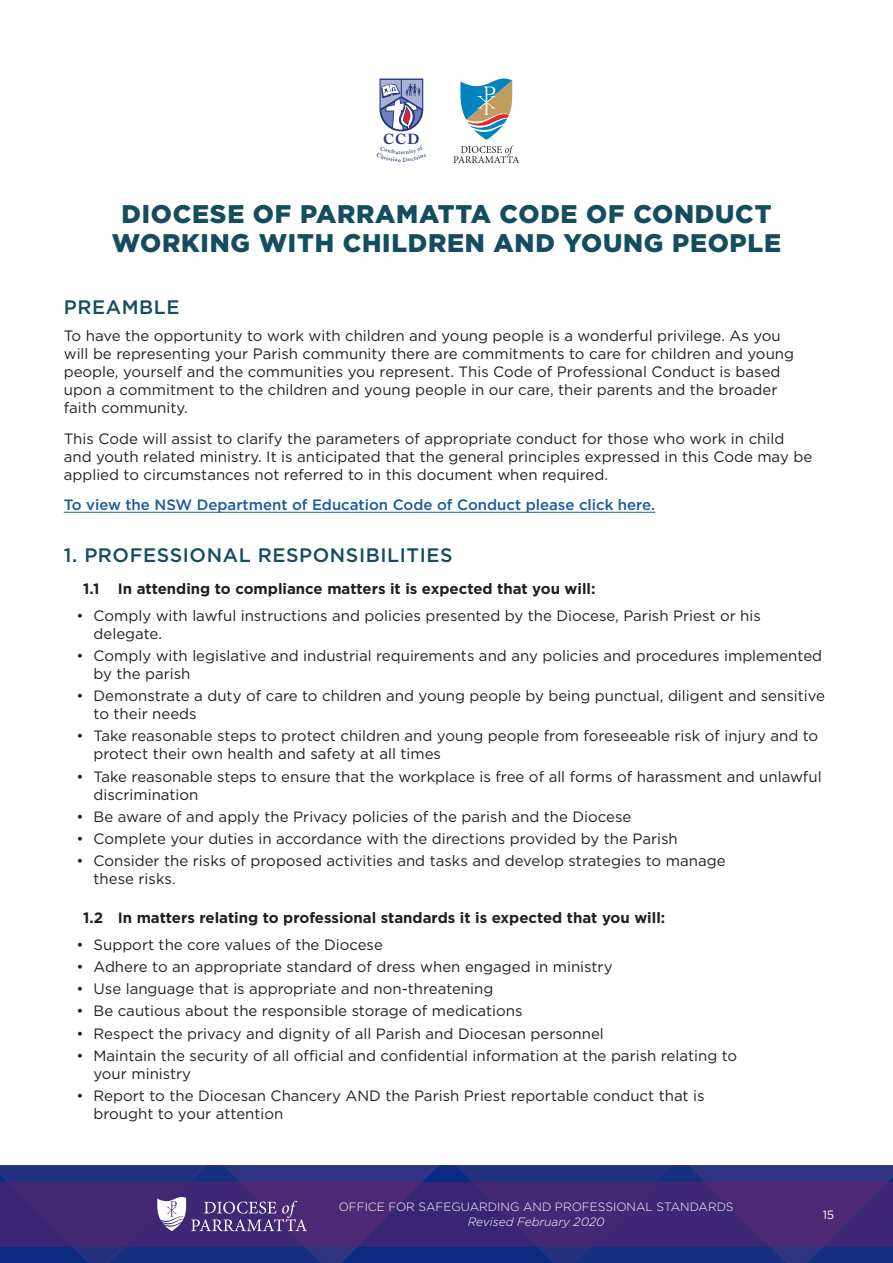
<style>
.page{position:relative;width:893px;height:1263px;background:#fff}
.page>*{position:absolute;margin:0;border:0;box-sizing:border-box;transform-origin:0 0}
.t1{font:900 25.5px "Gotham";letter-spacing:.03em;color:#144d5e}
.t2{font:500 19.5px "Gotham";letter-spacing:.03em;color:#144d5e}
.t3{font:15px/18px "Gotham";color:#231f20}
.t4{font:700 15px "Gotham";color:#231f20}
.t5{font:500 15px "Gotham";color:#175d9e}
.t6{font:700 14.55px "Adobe Caslon Pro";color:#27387a}
.t7{font:300 12px/14.4px "Gotham";color:#fff;text-align:center}
.t8{font:12px "Gotham";color:#fff}
.s1{font-style:italic}
</style>
<div class="page">
<svg style="left:453px;top:146px;width:66px;height:17px"></svg>
<svg style="left:460px;top:79px;width:52px;height:61px"></svg>
<svg style="left:379px;top:79px;width:44px;height:52px"></svg>
<svg style="left:0;top:1165px;width:893px;height:98px;background:#382d7a"></svg>
<hr style="left:64px;top:512px;width:591px;height:1px;background:#175d9e">
<p class="t6" style="left:383px;top:131px;width:38px">CCD</p>
<p class="t1" style="left:121px;top:200px;width:652px">DIOCESE OF PARRAMATTA CODE OF CONDUCT</p>
<p class="t1" style="left:112px;top:228px;width:671px">WORKING WITH CHILDREN AND YOUNG PEOPLE</p>
<p class="t2" style="left:64px;top:296px;width:117px">PREAMBLE</p>
<p class="t3" style="left:64px;top:326px;width:732px">To have the opportunity to work with children and young people is a wonderful privilege. As you will be representing your Parish community there are commitments to care for children and young people, yourself and the communities you represent. This Code of Professional Conduct is based upon a commitment to the children and young people in our care, their parents and the broader faith community.</p>
<p class="t3" style="left:64px;top:429px;width:750px">This Code will assist to clarify the parameters of appropriate conduct for those who work in child and youth related ministry. It is anticipated that the general principles expressed in this Code may be applied to circumstances not referred to in this document when required.</p>
<p class="t5" style="left:64px;top:496px;width:593px">To view the NSW Department of Education Code of Conduct please click here.</p>
<p class="t2" style="left:64px;top:543px;width:390px">1. PROFESSIONAL RESPONSIBILITIES</p>
<p class="t4" style="left:83px;top:580px;width:514px">1.1 In attending to compliance matters it is expected that you will:</p>
<p class="t3" style="left:94px;top:606px;width:669px;text-indent:-17px">• Comply with lawful instructions and policies presented by the Diocese, Parish Priest or his delegate.</p>
<p class="t3" style="left:94px;top:646px;width:730px;text-indent:-17px">• Comply with legislative and industrial requirements and any policies and procedures implemented by the parish</p>
<p class="t3" style="left:94px;top:686px;width:733px;text-indent:-17px">• Demonstrate a duty of care to children and young people by being punctual, diligent and sensitive to their needs</p>
<p class="t3" style="left:94px;top:727px;width:726px;text-indent:-17px">• Take reasonable steps to protect children and young people from foreseeable risk of injury and to protect their own health and safety at all times</p>
<p class="t3" style="left:94px;top:767px;width:730px;text-indent:-17px">• Take reasonable steps to ensure that the workplace is free of all forms of harassment and unlawful discrimination</p>
<p class="t3" style="left:77px;top:807px;width:556px">• Be aware of and apply the Privacy policies of the parish and the Diocese</p>
<p class="t3" style="left:77px;top:829px;width:603px">• Complete your duties in accordance with the directions provided by the Parish</p>
<p class="t3" style="left:94px;top:852px;width:633px;text-indent:-17px">• Consider the risks of proposed activities and tasks and develop strategies to manage these risks.</p>
<p class="t4" style="left:83px;top:909px;width:584px">1.2 In matters relating to professional standards it is expected that you will:</p>
<p class="t3" style="left:77px;top:935px;width:308px">• Support the core values of the Diocese</p>
<p class="t3" style="left:77px;top:957px;width:537px">• Adhere to an appropriate standard of dress when engaged in ministry</p>
<p class="t3" style="left:77px;top:979px;width:418px">• Use language that is appropriate and non-threatening</p>
<p class="t3" style="left:77px;top:1002px;width:448px">• Be cautious about the responsible storage of medications</p>
<p class="t3" style="left:77px;top:1024px;width:529px">• Respect the privacy and dignity of all Parish and Diocesan personnel</p>
<p class="t3" style="left:94px;top:1046px;width:645px;text-indent:-17px">• Maintain the security of all official and confidential information at the parish relating to your ministry</p>
<p class="t3" style="left:94px;top:1086px;width:612px;text-indent:-17px">• Report to the Diocesan Chancery AND the Parish Priest reportable conduct that is brought to your attention</p>
<p class="t7" style="left:339px;top:1200px;width:396px">OFFICE FOR SAFEGUARDING AND PROFESSIONAL STANDARDS<br><span class="s1">Revised February 2020</span></p>
<p class="t8" style="left:823px;top:1208px;width:13px">15</p>
</div>
